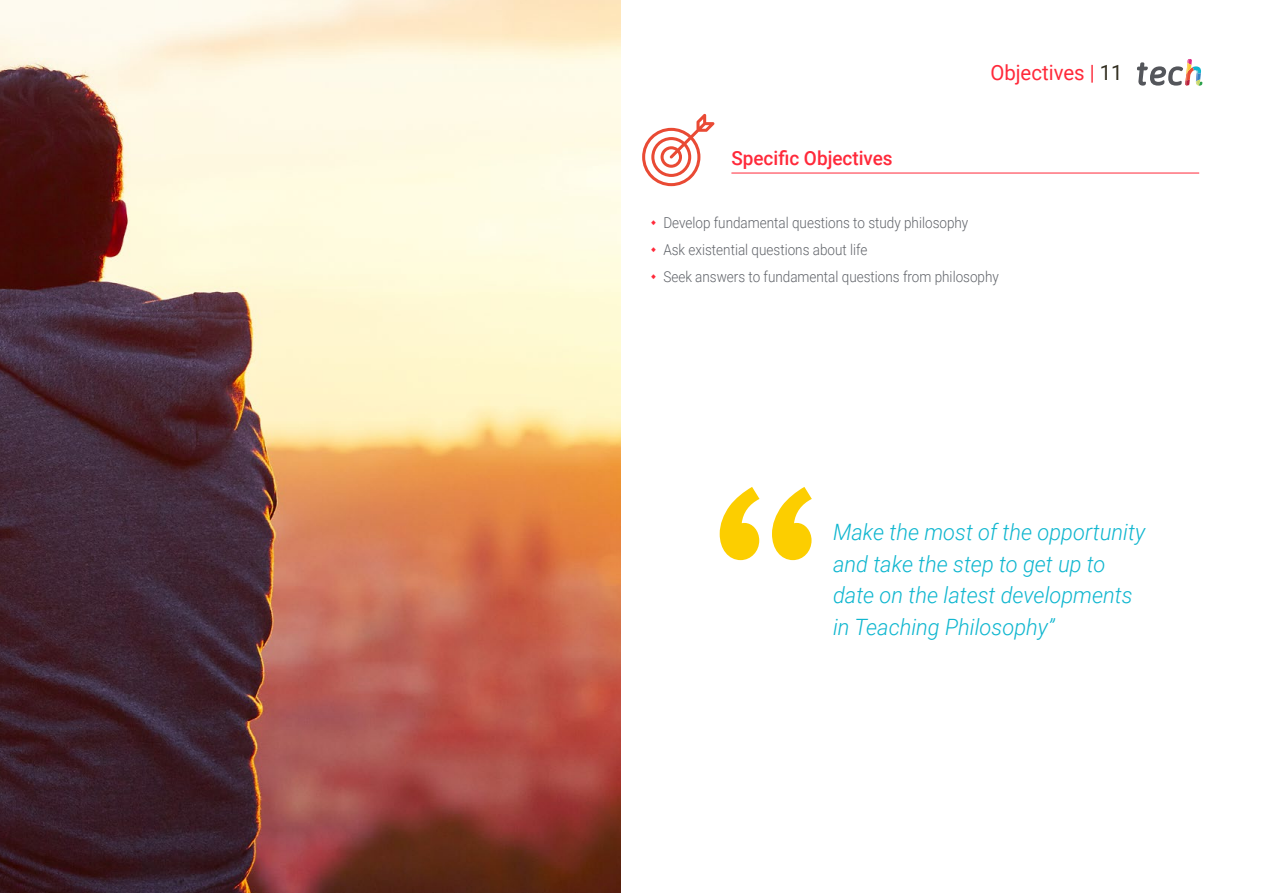
<style>
.page{position:relative;width:1263px;height:893px;background:#fff}
.page>*{position:absolute;margin:0;border:0;box-sizing:border-box;transform-origin:0 0}
.t1{font:italic 300 22.5px/31.5px "Roboto";color:#0fb6cf}
.t2{font:21px "Roboto";color:#ff293a}
.t3{font:500 19.5px "Roboto";color:#ff293a}
.t4{font:300 15px/26.7px "Roboto";color:#61646a;scale:.9 1}
.s1{color:#fc2a3b}
.s2{color:#312e20}
</style>
<div class="page">
<svg style="left:720px;top:487px;width:92px;height:73px"></svg>
<img style="left:0;top:0;width:621px;height:893px">
<hr style="left:731px;top:173px;width:468px;height:1px;background:#ff293a">
<svg style="left:642px;top:114px;width:72px;height:72px"></svg>
<svg style="left:1137px;top:59px;width:65px;height:27px"></svg>
<h3 class="t3" style="left:731px;top:144px;width:163px">Specific Objectives</h3>
<h2 class="t2" style="left:990px;top:57px;width:134px">Objectives <span class="s1">|</span> <span class="s2">11</span></h2>
<p class="t4" style="left:663px;top:209px;width:374px">Develop fundamental questions to study philosophy<br>Ask existential questions about life<br>Seek answers to fundamental questions from philosophy</p>
<h1 class="t1" style="left:833px;top:516px;width:314px">Make the most of the opportunity and take the step to get up to date on the latest developments in Teaching Philosophy”</h1>
</div>
